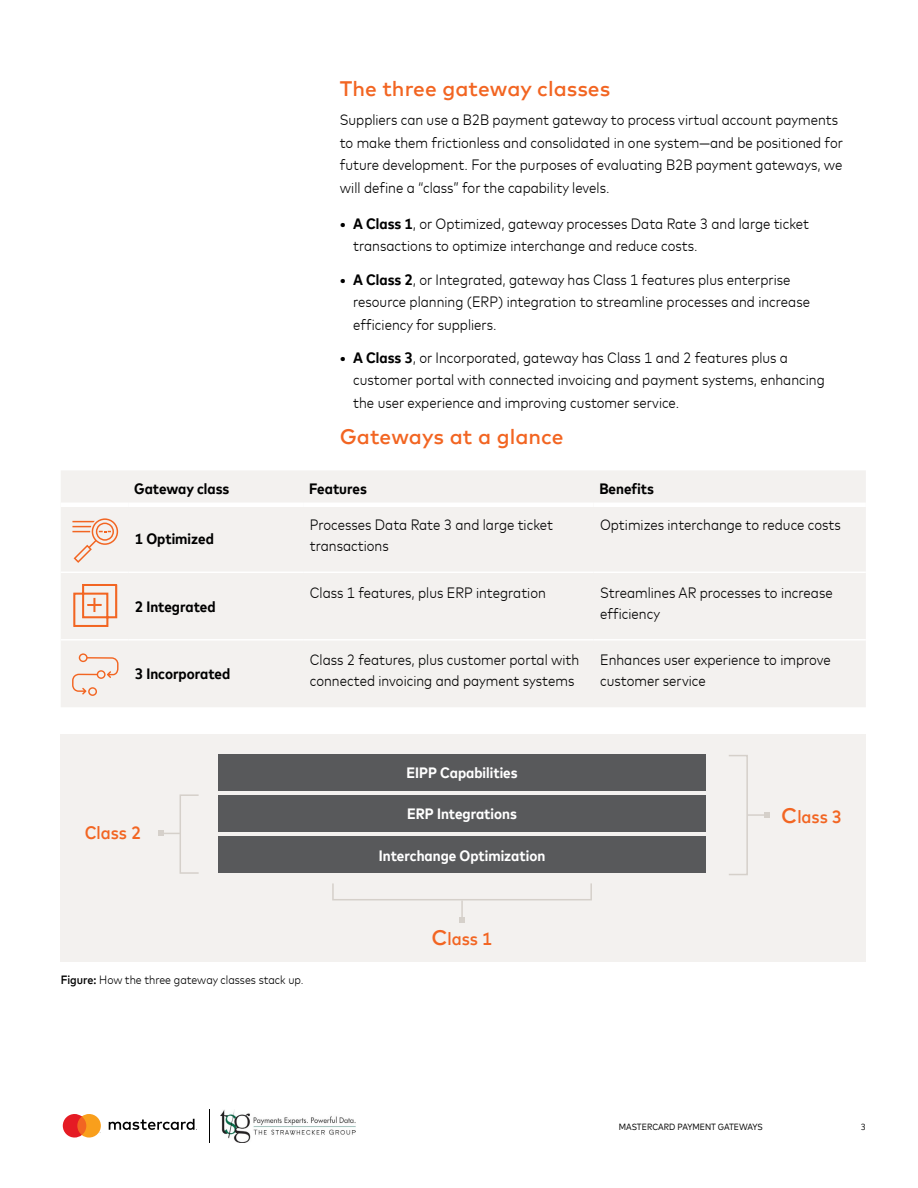
<style>
.page{position:relative;width:918px;height:1188px;background:#fff}
.page>*{position:absolute;margin:0;border:0;box-sizing:border-box;transform-origin:0 0}
.t1{font:500 21px "Mark Offc For MC";color:#f26522}
.t2{font:500 18px "Mark For MC Nrw";color:#f26522}
.t3{font:300 15px/22.5px "Mark For MC Nrw";color:#000}
.t4{font:700 15px "Mark For MC Nrw";color:#000}
.t5{font:700 15px "Mark For MC Nrw";color:#fff}
.t6{font:300 12px "Mark For MC Nrw";color:#000}
.t7{font:9px "Mark For MC Nrw";color:#000}
.s1{font-weight:700}
.s2{font-family:"Mark Offc For MC";font-size:21px}
.s3{font-weight:500}
</style>
<div class="page">
<svg style="left:63px;top:1114px;width:38px;height:24px"></svg>
<svg style="left:109px;top:1119px;width:88px;height:11px"></svg>
<hr style="left:209px;top:1109px;width:1px;height:33px;background:#000">
<img style="left:221px;top:1109px;width:134px;height:33px">
<div style="left:61px;top:734px;width:805px;height:228px;background:#f3f1ef"></div>
<div style="left:61px;top:471px;width:805px;height:236px;background:#f3f1ef"></div>
<hr style="left:61px;top:572px;width:67px;height:1px;background:#fff">
<hr style="left:128px;top:572px;width:175px;height:1px;background:#fff">
<hr style="left:303px;top:572px;width:290px;height:1px;background:#fff">
<hr style="left:593px;top:572px;width:273px;height:1px;background:#fff">
<hr style="left:61px;top:639px;width:67px;height:2px;background:#fff">
<hr style="left:128px;top:639px;width:175px;height:2px;background:#fff">
<hr style="left:303px;top:639px;width:290px;height:2px;background:#fff">
<hr style="left:593px;top:639px;width:273px;height:2px;background:#fff">
<hr style="left:61px;top:503px;width:67px;height:4px;background:#fff">
<hr style="left:128px;top:503px;width:175px;height:4px;background:#fff">
<hr style="left:303px;top:503px;width:290px;height:4px;background:#fff">
<hr style="left:593px;top:503px;width:273px;height:4px;background:#fff">
<div style="left:218px;top:754px;width:488px;height:37px;background:#58595b"></div>
<div style="left:218px;top:795px;width:488px;height:37px;background:#58595b"></div>
<div style="left:218px;top:836px;width:488px;height:37px;background:#58595b"></div>
<div style="left:180px;top:794px;width:19px;height:80px;border:2px solid #d5d0ca"></div>
<div style="left:332px;top:883px;width:260px;height:17px;border:2px solid #d5d0ca"></div>
<div style="left:728px;top:755px;width:20px;height:120px;border:2px solid #d5d0ca"></div>
<svg style="left:748px;top:812px;width:22px;height:6px"></svg>
<hr style="left:461px;top:900px;width:2px;height:20px;background:#d5d0ca">
<svg style="left:459px;top:917px;width:6px;height:6px"></svg>
<svg style="left:158px;top:830px;width:22px;height:6px"></svg>
<svg style="left:72px;top:653px;width:47px;height:43px"></svg>
<svg style="left:72px;top:518px;width:46px;height:45px"></svg>
<svg style="left:73px;top:584px;width:44px;height:43px"></svg>
<h1 class="t1" style="left:340px;top:73px;width:272px">The three gateway classes</h1>
<p class="t3" style="left:340px;top:108px;width:505px">Suppliers can use a B2B payment gateway to process virtual account payments to make them frictionless and consolidated in one system—and be positioned for future development. For the purposes of evaluating B2B payment gateways, we will define a “class” for the capability levels.</p>
<p class="t3" style="left:353px;top:211px;width:457px;text-indent:-14px"><span class="s1">• A Class 1</span>, or Optimized, gateway processes Data Rate 3 and large ticket transactions to optimize interchange and reduce costs.</p>
<p class="t3" style="left:353px;top:267px;width:458px;text-indent:-14px"><span class="s1">• A Class 2</span>, or Integrated, gateway has Class 1 features plus enterprise resource planning (ERP) integration to streamline processes and increase efficiency for suppliers.</p>
<p class="t3" style="left:353px;top:345px;width:473px;text-indent:-14px"><span class="s1">• A Class 3</span>, or Incorporated, gateway has Class 1 and 2 features plus a customer portal with connected invoicing and payment systems, enhancing the user experience and improving customer service.</p>
<h1 class="t1" style="left:340px;top:421px;width:225px">Gateways at a glance</h1>
<p class="t4" style="left:134px;top:477px;width:97px">Gateway class</p>
<p class="t4" style="left:309px;top:477px;width:59px">Features</p>
<p class="t4" style="left:599px;top:477px;width:56px">Benefits</p>
<p class="t4" style="left:135px;top:528px;width:80px">1 Optimized</p>
<p class="t3" style="left:310px;top:513px;width:245px;line-height:21px">Processes Data Rate 3 and large ticket transactions</p>
<p class="t3" style="left:600px;top:512px;width:242px">Optimizes interchange to reduce costs</p>
<p class="t4" style="left:135px;top:595px;width:82px">2 Integrated</p>
<p class="t4" style="left:135px;top:663px;width:97px">3 Incorporated</p>
<p class="t2" style="left:85px;top:819px;width:58px">Class 2</p>
<p class="t3" style="left:310px;top:580px;width:238px">Class 1 features, plus ERP integration</p>
<p class="t3" style="left:600px;top:581px;width:234px;line-height:21px">Streamlines AR processes to increase efficiency</p>
<p class="t3" style="left:310px;top:648px;width:271px;line-height:21px">Class 2 features, plus customer portal with connected invoicing and payment systems</p>
<p class="t3" style="left:600px;top:648px;width:232px;line-height:21px">Enhances user experience to improve customer service</p>
<p class="t5" style="left:406px;top:762px;width:113px">EIPP Capabilities</p>
<p class="t5" style="left:407px;top:803px;width:111px">ERP Integrations</p>
<p class="t5" style="left:379px;top:844px;width:168px">Interchange Optimization</p>
<p class="t2" style="left:432px;top:925px;width:62px"><span class="s2">C</span>lass 1</p>
<p class="t2" style="left:781px;top:804px;width:62px"><span class="s2">C</span>lass 3</p>
<p class="t6" style="left:61px;top:971px;width:244px"><span class="s3">Figure:</span> How the three gateway classes stack up.</p>
<p class="t7" style="left:619px;top:1120px;width:146px">MASTERCARD PAYMENT GATEWAYS</p>
<p class="t7" style="left:861px;top:1120px;width:6px">3</p>
</div>
